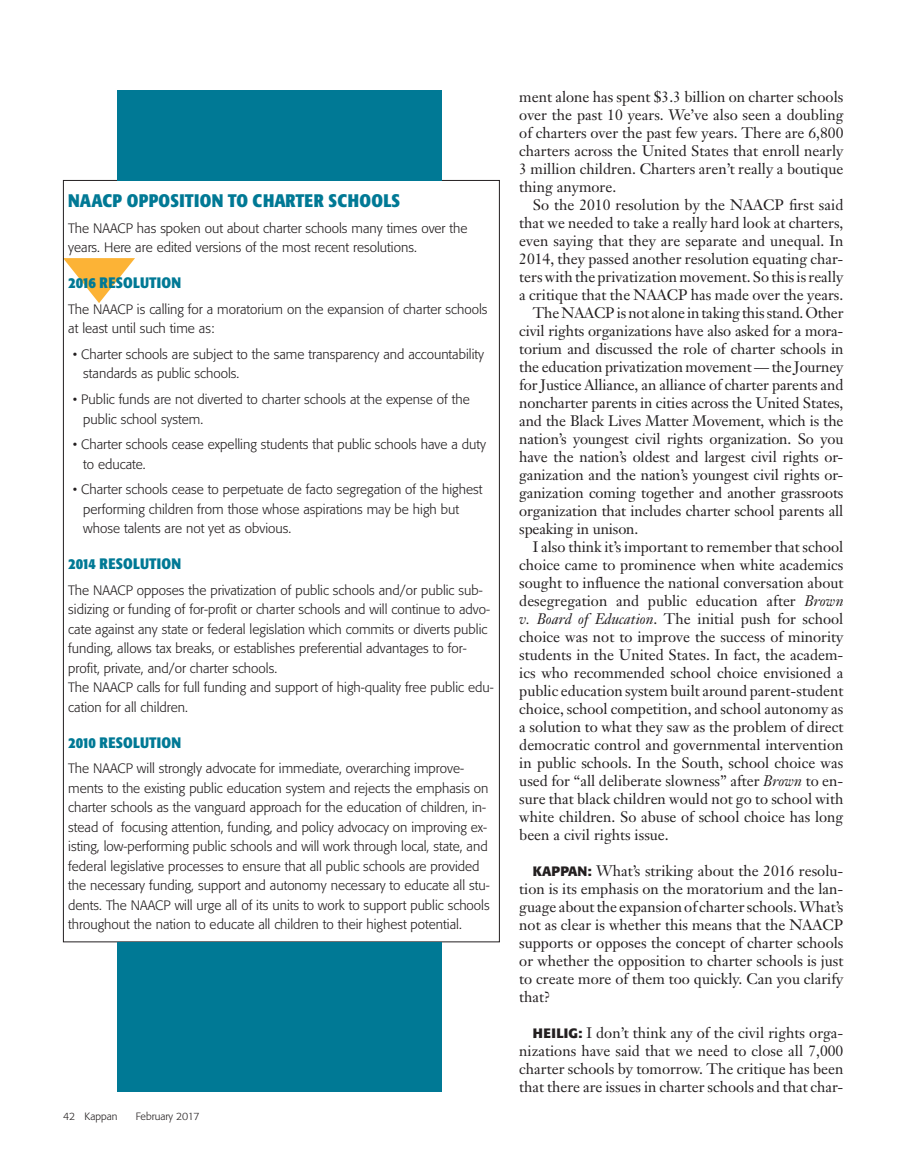
<style>
.page{position:relative;width:905px;height:1175px;background:#fff}
.page>*{position:absolute;margin:0;border:0;box-sizing:border-box;transform-origin:0 0}
.t1{font:700 condensed 18px "Formata";letter-spacing:.02em;color:#007995}
.t2{font:15px/18px "Janson Text";color:#231f20;text-align:justify}
.t3{font:700 condensed 15px "Formata";letter-spacing:.015em;color:#007995}
.t4{font:300 13.5px/19.5px "Formata";color:#231f20}
.t5{font:700 13.5px "Formata";color:#231f20}
.t6{font:300 10.5px "Formata";color:#231f20}
.s1{font-style:italic}
.s2{font-family:"Formata";font-weight:700;font-size:13.5px}
</style>
<div class="page">
<svg style="left:65px;top:258px;width:70px;height:45px"></svg>
<div style="left:117px;top:90px;width:324px;height:90px;background:#007995"></div>
<div style="left:117px;top:942px;width:324px;height:149px;background:#007995"></div>
<p class="t1" style="left:68px;top:190px;width:12px">NAAC</p>
<p class="t1" style="left:112px;top:190px;width:288px">P OPPOSITION TO CHARTER SCHOOLS</p>
<p class="t4" style="left:68px;top:218px;width:401px">The NAACP has spoken out about charter schools many times over the years. Here are edited versions of the most recent resolutions.</p>
<p class="t3" style="left:68px;top:274px;width:114px">2016 RESOLUTION</p>
<p class="t4" style="left:68px;top:299px;width:420px">The NAACP is calling for a moratorium on the expansion of charter schools at least until such time as:</p>
<p class="t4" style="left:83px;top:344px;width:402px;text-indent:-11px">• Charter schools are subject to the same transparency and accountability standards as public schools.</p>
<p class="t4" style="left:83px;top:389px;width:388px;text-indent:-11px">• Public funds are not diverted to charter schools at the expense of the public school system.</p>
<p class="t4" style="left:83px;top:434px;width:404px;text-indent:-11px">• Charter schools cease expelling students that public schools have a duty to educate.</p>
<p class="t4" style="left:83px;top:479px;width:400px;text-indent:-11px">• Charter schools cease to perpetuate de facto segregation of the highest performing children from those whose aspirations may be high but whose talents are not yet as obvious.</p>
<p class="t3" style="left:68px;top:554px;width:114px">2014 RESOLUTION</p>
<p class="t4" style="left:68px;top:580px;width:427px">The NAACP opposes the privatization of public schools and/or public sub&shy;sidizing or funding of for-profit or charter schools and will continue to advo&shy;cate against any state or federal legislation which commits or diverts public funding, allows tax breaks, or establishes preferential advantages to for&shy;profit, private, and/or charter schools.<br>The NAACP calls for full funding and support of high-quality free public edu&shy;cation for all children.</p>
<p class="t3" style="left:68px;top:733px;width:114px">2010 RESOLUTION</p>
<p class="t4" style="left:68px;top:758px;width:423px">The NAACP will strongly advocate for immediate, overarching improve&shy;ments to the existing public education system and rejects the emphasis on charter schools as the vanguard approach for the education of children, in&shy;stead of focusing attention, funding, and policy advocacy on improving ex&shy;isting, low-performing public schools and will work through local, state, and federal legislative processes to ensure that all public schools are provided the necessary funding, support and autonomy necessary to educate all stu&shy;dents. The NAACP will urge all of its units to work to support public schools throughout the nation to educate all children to their highest potential.</p>
<p class="t6" style="left:63px;top:1110px;width:56px">42 Kappan</p>
<p class="t6" style="left:136px;top:1110px;width:65px">February 2017</p>
<p class="t2" style="left:519px;top:87px;width:326px">ment alone has spent $3.3 billion on charter schools over the past 10 years. We’ve also seen a doubling of charters over the past few years. There are 6,800 charters across the United States that enroll nearly 3 million children. Charters aren’t really a boutique thing anymore.</p>
<p class="t2" style="left:532px;top:195px;width:312px">So the 2010 resolution by the NAACP first said</p>
<p class="t2" style="left:519px;top:213px;width:326px">that we needed to take a really hard look at charters,</p>
<p class="t2" style="left:519px;top:231px;width:326px">even saying that they are separate and unequal. In</p>
<p class="t2" style="left:519px;top:249px;width:325px">2014, they passed another resolution equating char-</p>
<p class="t2" style="left:519px;top:267px;width:326px">ters with the privatization movement. So this is really</p>
<p class="t2" style="left:519px;top:285px;width:325px">a critique that the NAACP has made over the years.</p>
<p class="t2" style="left:532px;top:303px;width:312px">The NAACP is not alone in taking this stand. Other</p>
<p class="t2" style="left:519px;top:321px;width:325px">civil rights organizations have also asked for a mora-</p>
<p class="t2" style="left:519px;top:339px;width:326px">torium and discussed the role of charter schools in</p>
<p class="t2" style="left:519px;top:357px;width:325px">the education privatization movement — the Journey</p>
<p class="t2" style="left:519px;top:375px;width:325px">for Justice Alliance, an alliance of charter parents and</p>
<p class="t2" style="left:519px;top:393px;width:326px">noncharter parents in cities across the United States,</p>
<p class="t2" style="left:519px;top:411px;width:326px">and the Black Lives Matter Movement, which is the</p>
<p class="t2" style="left:519px;top:429px;width:325px">nation’s youngest civil rights organization. So you</p>
<p class="t2" style="left:519px;top:447px;width:325px">have the nation’s oldest and largest civil rights or-</p>
<p class="t2" style="left:519px;top:465px;width:325px">ganization and the nation’s youngest civil rights or-</p>
<p class="t2" style="left:519px;top:483px;width:326px">ganization coming together and another grassroots</p>
<p class="t2" style="left:519px;top:501px;width:325px">organization that includes charter school parents all</p>
<p class="t2" style="left:519px;top:519px;width:120px">speaking in unison.</p>
<p class="t2" style="left:532px;top:537px;width:312px">I also think it’s important to remember that school</p>
<p class="t2" style="left:519px;top:555px;width:325px">choice came to prominence when white academics</p>
<p class="t2" style="left:519px;top:573px;width:325px">sought to influence the national conversation about</p>
<p class="t2" style="left:519px;top:591px;width:325px">desegregation and public education after <span class="s1">Brown</span></p>
<p class="t2" style="left:519px;top:609px;width:325px"><span class="s1">v. Board of Education</span>. The initial push for school</p>
<p class="t2" style="left:519px;top:627px;width:326px">choice was not to improve the success of minority</p>
<p class="t2" style="left:519px;top:645px;width:325px">students in the United States. In fact, the academ-</p>
<p class="t2" style="left:519px;top:663px;width:326px">ics who recommended school choice envisioned a</p>
<p class="t2" style="left:519px;top:681px;width:325px">public education system built around parent-student</p>
<p class="t2" style="left:519px;top:699px;width:325px">choice, school competition, and school autonomy as</p>
<p class="t2" style="left:519px;top:717px;width:326px">a solution to what they saw as the problem of direct</p>
<p class="t2" style="left:519px;top:735px;width:325px">democratic control and governmental intervention</p>
<p class="t2" style="left:519px;top:753px;width:325px">in public schools. In the South, school choice was</p>
<p class="t2" style="left:519px;top:771px;width:325px">used for “all deliberate slowness” after <span class="s1">Brown</span> to en-</p>
<p class="t2" style="left:519px;top:789px;width:326px">sure that black children would not go to school with</p>
<p class="t2" style="left:519px;top:807px;width:325px">white children. So abuse of school choice has long</p>
<p class="t2" style="left:519px;top:825px;width:151px">been a civil rights issue.</p>
<p class="t2" style="left:519px;top:861px;width:326px;text-indent:13px"><span class="s2">KAPPAN:</span> What’s striking about the 2016 resolu&shy;tion is its emphasis on the moratorium and the lan&shy;guage about the expansion of charter schools. What’s not as clear is whether this means that the NAACP supports or opposes the concept of charter schools or whether the opposition to charter schools is just to create more of them too quickly. Can you clarify that?</p>
<p class="t5" style="left:533px;top:1025px;width:9px">HEILIG</p>
<p class="t2" style="left:519px;top:1023px;width:326px;text-indent:59px"><span class="s2">:</span> I don’t think any of the civil rights orga&shy;nizations have said that we need to close all 7,000 charter schools by tomorrow. The critique has been that there are issues in charter schools and that char-</p>
</div>
